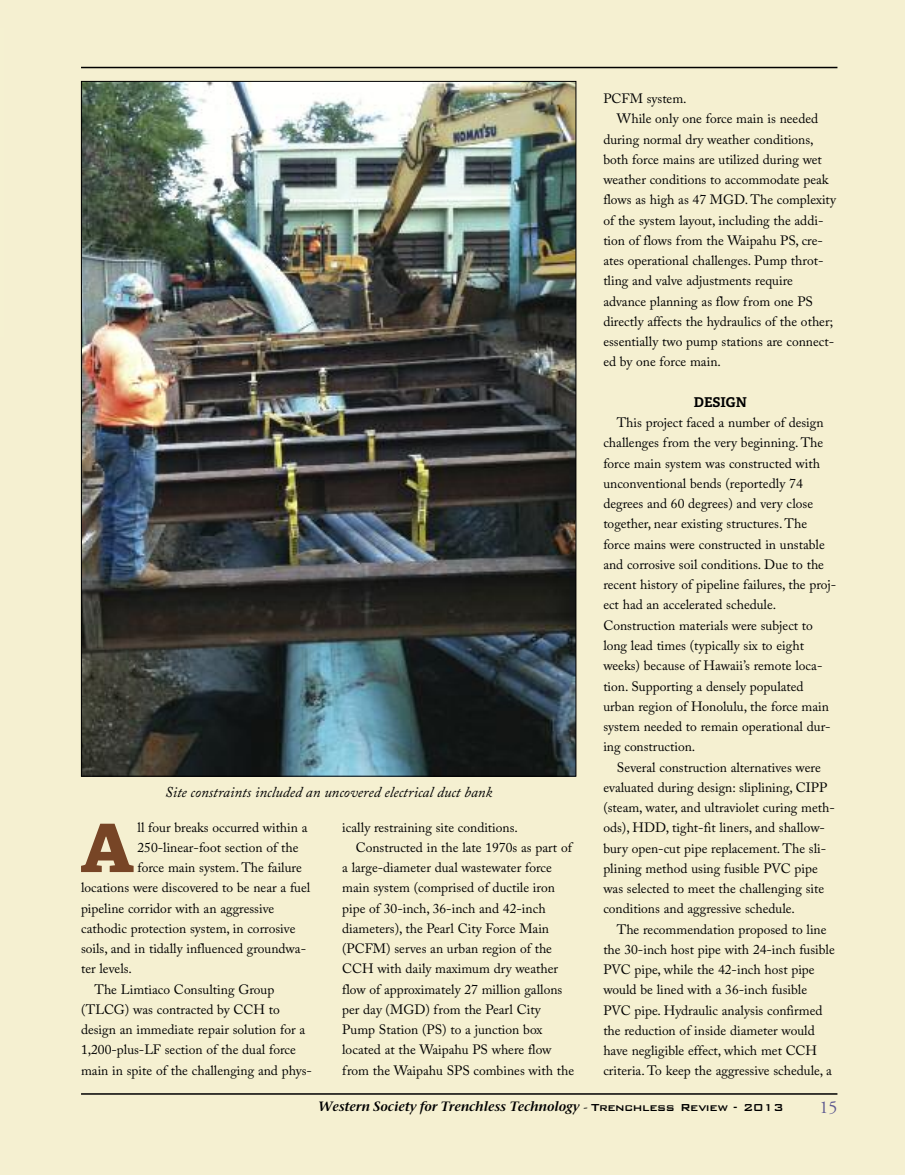
<style>
.page{position:relative;width:905px;height:1175px;background:#fff}
.page>*{position:absolute;margin:0;border:0;box-sizing:border-box;transform-origin:0 0}
.t1{font:800 66.75px "Adelle";color:#774526}
.t2{font:18px "Adobe Garamond Pro";color:#5d5990}
.t3{font:italic 15px "Adobe Caslon Pro";color:#000}
.t4{font:13.5px/20.2px "Adobe Caslon Pro";color:#000}
.t5{font:italic 600 13.5px "Bell Stone Serif";color:#000}
.t6{font:700 13.5px "Adelle";color:#000}
.s1{font-family:"Adobe Garamond Pro";font-weight:400}
.s2{font-family:"Bank Gothic";font-weight:500;font-style:normal}
</style>
<div class="page">
<div style="left:0;top:0;width:904px;height:1174px;background:#f5f0d1"></div>
<hr style="left:81px;top:1093px;width:756px;height:1px;background:#000">
<hr style="left:81px;top:67px;width:756px;height:1px;background:#000">
<img style="left:83px;top:83px;width:491px;height:691px">
<p class="t3" style="left:165px;top:786px;width:328px">Site constraints included an uncovered electrical duct bank</p>
<h1 class="t1" style="left:81px;top:823px;width:54px">A</h1>
<p class="t4" style="left:137px;top:818px;width:171px">ll four breaks occurred within a</p>
<p class="t4" style="left:137px;top:838px;width:162px">250-linear-foot section of the</p>
<p class="t4" style="left:137px;top:859px;width:166px">force main system. The failure</p>
<p class="t4" style="left:81px;top:879px;width:231px">locations were discovered to be near a fuel</p>
<p class="t4" style="left:81px;top:899px;width:195px">pipeline corridor with an aggressive</p>
<p class="t4" style="left:81px;top:919px;width:216px">cathodic protection system, in corrosive</p>
<p class="t4" style="left:81px;top:940px;width:226px">soils, and in tidally influenced groundwa-</p>
<p class="t4" style="left:81px;top:960px;width:52px">ter levels.</p>
<p class="t4" style="left:95px;top:980px;width:181px">The Limtiaco Consulting Group</p>
<p class="t4" style="left:81px;top:1000px;width:200px">(TLCG) was contracted by CCH to</p>
<p class="t4" style="left:81px;top:1021px;width:226px">design an immediate repair solution for a</p>
<p class="t4" style="left:81px;top:1041px;width:216px">1,200-plus-LF section of the dual force</p>
<p class="t4" style="left:81px;top:1061px;width:232px">main in spite of the challenging and phys-</p>
<p class="t4" style="left:342px;top:818px;width:177px">ically restraining site conditions.</p>
<p class="t4" style="left:356px;top:838px;width:218px">Constructed in the late 1970s as part of</p>
<p class="t4" style="left:342px;top:859px;width:211px">a large-diameter dual wastewater force</p>
<p class="t4" style="left:342px;top:879px;width:214px">main system (comprised of ductile iron</p>
<p class="t4" style="left:342px;top:899px;width:205px">pipe of 30-inch, 36-inch and 42-inch</p>
<p class="t4" style="left:342px;top:919px;width:208px">diameters), the Pearl City Force Main</p>
<p class="t4" style="left:342px;top:940px;width:211px">(PCFM) serves an urban region of the</p>
<p class="t4" style="left:342px;top:960px;width:217px">CCH with daily maximum dry weather</p>
<p class="t4" style="left:342px;top:980px;width:222px">flow of approximately 27 million gallons</p>
<p class="t4" style="left:342px;top:1000px;width:200px">per day (MGD) from the Pearl City</p>
<p class="t4" style="left:342px;top:1021px;width:202px">Pump Station (PS) to a junction box</p>
<p class="t4" style="left:342px;top:1041px;width:211px">located at the Waipahu PS where flow</p>
<p class="t4" style="left:342px;top:1061px;width:233px">from the Waipahu SPS combines with the</p>
<p class="t4" style="left:603px;top:90px;width:85px">PCFM system.</p>
<p class="t4" style="left:617px;top:110px;width:203px">While only one force main is needed</p>
<p class="t4" style="left:603px;top:130px;width:212px">during normal dry weather conditions,</p>
<p class="t4" style="left:603px;top:151px;width:220px">both force mains are utilized during wet</p>
<p class="t4" style="left:603px;top:171px;width:227px">weather conditions to accommodate peak</p>
<p class="t4" style="left:603px;top:191px;width:234px">flows as high as 47 MGD. The complexity</p>
<p class="t4" style="left:603px;top:211px;width:222px">of the system layout, including the addi-</p>
<p class="t4" style="left:603px;top:232px;width:221px">tion of flows from the Waipahu PS, cre-</p>
<p class="t4" style="left:603px;top:252px;width:222px">ates operational challenges. Pump throt-</p>
<p class="t4" style="left:603px;top:272px;width:191px">tling and valve adjustments require</p>
<p class="t4" style="left:603px;top:292px;width:211px">advance planning as flow from one PS</p>
<p class="t4" style="left:603px;top:313px;width:231px">directly affects the hydraulics of the other;</p>
<p class="t4" style="left:603px;top:333px;width:232px">essentially two pump stations are connect-</p>
<p class="t4" style="left:603px;top:353px;width:119px">ed by one force main.</p>
<p class="t6" style="left:694px;top:397px;width:54px">DESIGN</p>
<p class="t4" style="left:603px;top:414px;width:234px;text-indent:13px">This project faced a number of design challenges from the very beginning. The force main system was constructed with unconventional bends (reportedly 74 degrees and 60 degrees) and very close together, near existing structures. The force mains were constructed in unstable and corrosive soil conditions. Due to the recent history of pipeline failures, the proj&shy;ect had an accelerated schedule.<br>Construction materials were subject to long lead times (typically six to eight weeks) because of Hawaii’s remote loca&shy;tion. Supporting a densely populated urban region of Honolulu, the force main system needed to remain operational dur&shy;ing construction.</p>
<p class="t4" style="left:603px;top:758px;width:233px;text-indent:13px">Several construction alternatives were evaluated during design: sliplining, CIPP (steam, water, and ultraviolet curing meth&shy;ods), HDD, tight-fit liners, and shallow&shy;bury open-cut pipe replacement. The sli&shy;plining method using fusible PVC pipe was selected to meet the challenging site conditions and aggressive schedule.</p>
<p class="t4" style="left:603px;top:920px;width:233px;text-indent:14px">The recommendation proposed to line the 30-inch host pipe with 24-inch fusible PVC pipe, while the 42-inch host pipe would be lined with a 36-inch fusible PVC pipe. Hydraulic analysis confirmed the reduction of inside diameter would have negligible effect, which met CCH criteria. To keep the aggressive schedule, a</p>
<p class="t5" style="left:318px;top:1100px;width:467px">Western Society for Trenchless Technology <span class="s1">-</span> <span class="s2">Trenchless Review - 2013</span></p>
<h2 class="t2" style="left:819px;top:1100px;width:19px">15</h2>
</div>
